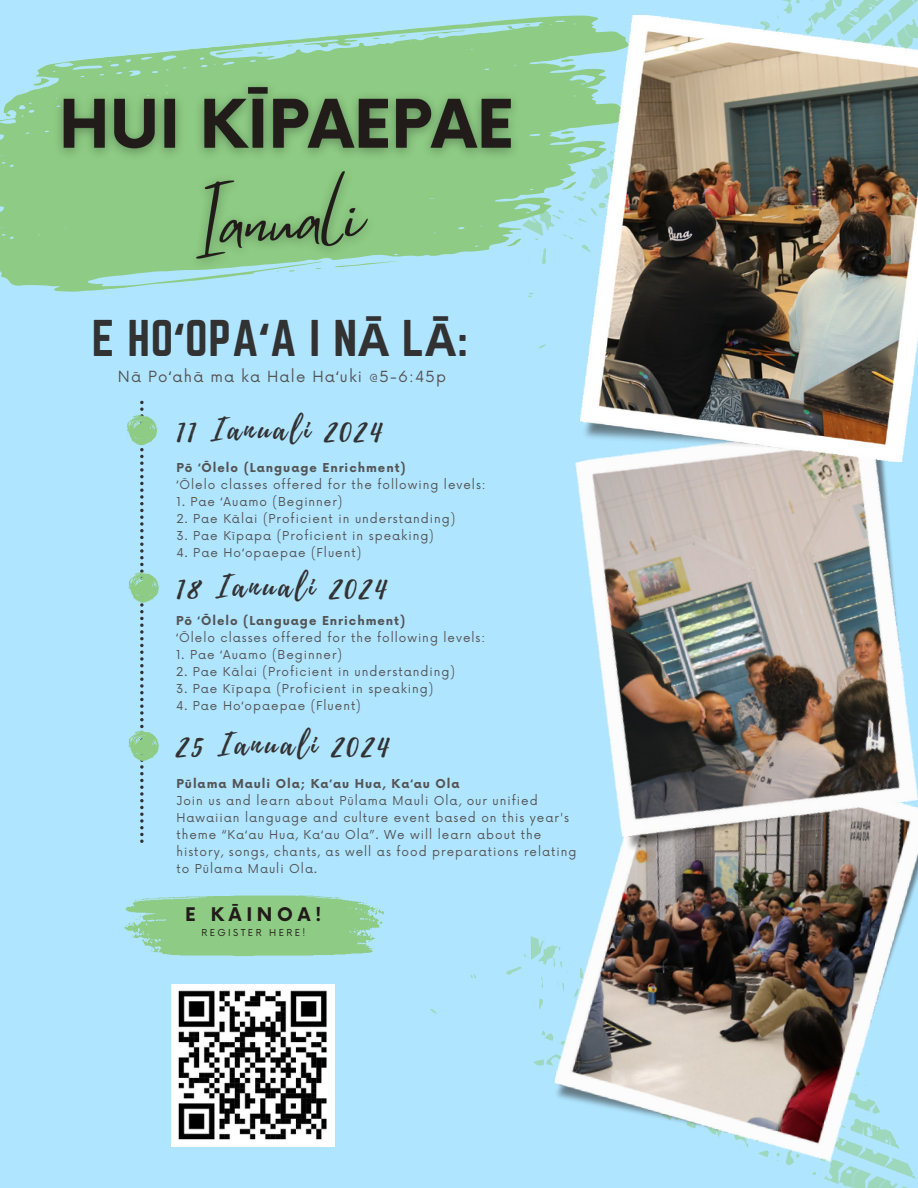
<style>
.page{position:relative;width:918px;height:1188px;background:#b0e5ff}
.page>*{position:absolute;margin:0;border:0;box-sizing:border-box;transform-origin:0 0}
.t1{font:45.15px "Norwester";color:#323232}
.t2{font:31.05px "Playlist Script";letter-spacing:.1em;color:#323232}
.t3{font:700 18.3px "Now";letter-spacing:.255em;color:#211b19}
.t4{font:15px "Now";letter-spacing:.08em;color:#545454}
.t5{font:12px/17px "Now";letter-spacing:.08em;color:#545454}
.t6{font:700 12px "Now";letter-spacing:.08em;color:#545454}
.t7{font:9.3px "Now";letter-spacing:.255em;color:#211b19}
.s1{font-family:"Noto Sans";font-weight:700}
.s2{font-family:"Noto Sans"}
</style>
<div class="page">
<svg style="left:538px;top:0;width:380px;height:349px"></svg>
<svg style="left:0;top:232px;width:581px;height:72px"></svg>
<svg style="left:387px;top:260px;width:14px;height:8px"></svg>
<svg style="left:506px;top:239px;width:16px;height:7px"></svg>
<svg style="left:48px;top:8px;width:589px;height:57px"></svg>
<svg style="left:560px;top:58px;width:14px;height:4px"></svg>
<svg style="left:215px;top:50px;width:29px;height:5px"></svg>
<svg style="left:422px;top:30px;width:43px;height:6px"></svg>
<svg style="left:506px;top:26px;width:8px;height:4px"></svg>
<svg style="left:399px;top:35px;width:7px;height:2px"></svg>
<svg style="left:524px;top:24px;width:7px;height:2px"></svg>
<svg style="left:257px;top:48px;width:15px;height:6px"></svg>
<svg style="left:0;top:65px;width:581px;height:167px;background:#92ce93"></svg>
<svg style="left:387px;top:188px;width:14px;height:8px"></svg>
<svg style="left:506px;top:167px;width:16px;height:7px"></svg>
<svg style="left:430px;top:936px;width:486px;height:252px"></svg>
<img style="left:549px;top:874px;width:369px;height:296px">
<img style="left:575px;top:414px;width:343px;height:460px">
<img style="left:581px;top:15px;width:337px;height:446px">
<svg style="left:123px;top:895px;width:261px;height:61px;background:#93cf99"></svg>
<svg style="left:126px;top:401px;width:33px;height:442px"></svg>
<img style="left:172px;top:984px;width:163px;height:162px">
<img style="left:47px;top:73px;width:480px;height:94px">
<img style="left:174px;top:156px;width:213px;height:123px">
<p class="t1" style="left:92px;top:311px;width:378px">E HO<span class="s1">ʻ</span>OPA<span class="s1">ʻ</span>A I N<span class="s1">Ā</span> L<span class="s1">Ā</span>:</p>
<p class="t4" style="left:118px;top:368px;width:330px">Nā Po<span class="s2">ʻ</span>ahā ma ka Hale Ha<span class="s2">ʻ</span>uki @5-6:45p</p>
<p class="t2" style="left:176px;top:407px;width:207px">11 Ianuali 2024</p>
<p class="t6" style="left:176px;top:461px;width:231px">Pō <span class="s2">ʻ</span>Ōlelo (Language Enrichment)</p>
<p class="t5" style="left:176px;top:477px;width:311px"><span class="s2">ʻ</span>Ōlelo classes offered for the following levels:</p>
<p class="t5" style="left:176px;top:494px;width:168px">1. Pae <span class="s2">ʻ</span>Auamo (Beginner)</p>
<p class="t5" style="left:176px;top:511px;width:280px">2. Pae Kālai (Proficient in understanding)</p>
<p class="t5" style="left:176px;top:528px;width:259px">3. Pae Kīpapa (Proficient in speaking)</p>
<p class="t5" style="left:176px;top:545px;width:186px">4. Pae Ho<span class="s2">ʻ</span>opaepae (Fluent)</p>
<p class="t2" style="left:176px;top:564px;width:212px">18 Ianuali 2024</p>
<p class="t6" style="left:176px;top:614px;width:231px">Pō <span class="s2">ʻ</span>Ōlelo (Language Enrichment)</p>
<p class="t5" style="left:176px;top:630px;width:311px"><span class="s2">ʻ</span>Ōlelo classes offered for the following levels:</p>
<p class="t5" style="left:176px;top:647px;width:168px">1. Pae <span class="s2">ʻ</span>Auamo (Beginner)</p>
<p class="t5" style="left:176px;top:664px;width:280px">2. Pae Kālai (Proficient in understanding)</p>
<p class="t5" style="left:176px;top:681px;width:259px">3. Pae Kīpapa (Proficient in speaking)</p>
<p class="t5" style="left:176px;top:698px;width:186px">4. Pae Ho<span class="s2">ʻ</span>opaepae (Fluent)</p>
<p class="t2" style="left:176px;top:723px;width:214px">25 Ianuali 2024</p>
<p class="t6" style="left:176px;top:778px;width:285px">Pūlama Mauli Ola; Ka<span class="s2">ʻ</span>au Hua, Ka<span class="s2">ʻ</span>au Ola</p>
<p class="t5" style="left:176px;top:793px;width:402px">Join us and learn about Pūlama Mauli Ola, our unified Hawaiian language and culture event based on this year's theme “Ka<span class="s2">ʻ</span>au Hua, Ka<span class="s2">ʻ</span>au Ola”. We will learn about the history, songs, chants, as well as food preparations relating to Pūlama Mauli Ola.</p>
<p class="t3" style="left:185px;top:904px;width:138px">E KĀINOA!</p>
<p class="t7" style="left:201px;top:928px;width:105px">REGISTER HERE!</p>
</div>
